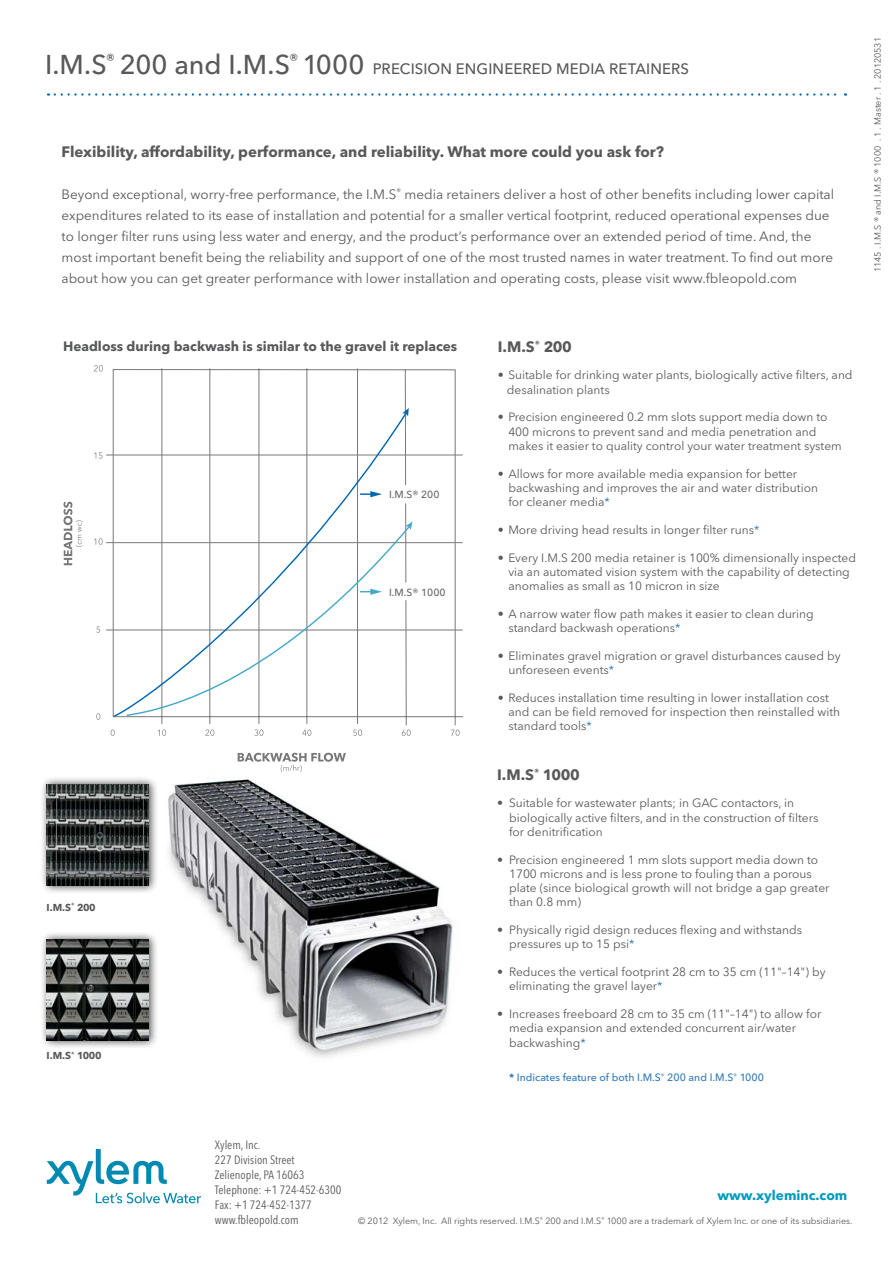
<style>
.page{position:relative;width:893px;height:1263px;background:#fff}
.page>*{position:absolute;margin:0;border:0;box-sizing:border-box;transform-origin:0 0}
.t1{font:700 15px "Avenir Next LT Pro";color:#58595b}
.t2{font:500 15px "Avenir Next LT Pro";letter-spacing:.01em;color:#58595b}
.t3{font:13.5px/21px "Avenir Next LT Pro";color:#58595b}
.t4{font:700 13.5px "Avenir Next LT Pro";color:#58595b}
.t5{font:700 13.5px "Avenir Next LT Pro";color:#009abd}
.t6{font:12px/14.2px "Avenir Next LT Pro";color:#58595b}
.t7{font:condensed 12px/15px "Avenir Next LT Pro";color:#58595b}
.t8{font:500 10.5px "Avenir Next LT Pro";color:#2f7abc}
.t9{font:500 10.35px "Avenir Next LT Pro";color:#666767}
.t10{font:700 10.05px "Avenir Next LT Pro";letter-spacing:-.025em;color:#58595b}
.t11{font:9px "Avenir Next LT Pro";color:#58595b}
.s1{font-size:27px}
.s2{color:#2f7abc}
.s3{font-weight:700}
</style>
<div class="page">
<svg style="left:55px;top:93px;width:791px;height:3px"></svg>
<svg style="left:47px;top:1149px;width:154px;height:54px"></svg>
<img style="left:168px;top:760px;width:285px;height:298px">
<div style="left:40px;top:775px;width:119px;height:119px;background:#000;opacity:.75"></div>
<img style="left:46px;top:784px;width:102px;height:102px">
<div style="left:40px;top:931px;width:119px;height:118px;background:#000;opacity:.75"></div>
<img style="left:46px;top:940px;width:102px;height:100px">
<svg style="left:63px;top:502px;width:20px;height:63px"></svg>
<svg style="left:238px;top:753px;width:108px;height:19px"></svg>
<hr style="left:106px;top:455px;width:357px;height:1px;background:#78787b">
<hr style="left:106px;top:542px;width:357px;height:1px;background:#78787b">
<hr style="left:106px;top:630px;width:357px;height:1px;background:#78787b">
<svg style="left:112px;top:368px;width:351px;height:358px"></svg>
<svg style="left:112px;top:411px;width:296px;height:307px"></svg>
<svg style="left:402px;top:408px;width:7px;height:8px"></svg>
<svg style="left:125px;top:524px;width:287px;height:193px"></svg>
<svg style="left:405px;top:522px;width:7px;height:8px"></svg>
<svg style="left:158px;top:729px;width:8px;height:7px"></svg>
<svg style="left:111px;top:729px;width:4px;height:7px"></svg>
<svg style="left:96px;top:713px;width:4px;height:7px"></svg>
<svg style="left:96px;top:627px;width:4px;height:6px"></svg>
<svg style="left:94px;top:538px;width:9px;height:7px"></svg>
<svg style="left:94px;top:452px;width:9px;height:7px"></svg>
<svg style="left:94px;top:365px;width:9px;height:7px"></svg>
<svg style="left:205px;top:729px;width:9px;height:7px"></svg>
<svg style="left:402px;top:729px;width:9px;height:7px"></svg>
<svg style="left:451px;top:729px;width:9px;height:7px"></svg>
<svg style="left:302px;top:729px;width:9px;height:7px"></svg>
<svg style="left:254px;top:729px;width:9px;height:7px"></svg>
<svg style="left:353px;top:729px;width:9px;height:7px"></svg>
<svg style="left:360px;top:491px;width:22px;height:6px"></svg>
<svg style="left:360px;top:589px;width:22px;height:6px"></svg>
<p class="t2" style="left:45px;top:60px;width:646px"><span class="s1">I.M.S</span><sup>®</sup> <span class="s1">200 and I.M.S</span><sup>®</sup> <span class="s1">1000</span> PRECISION ENGINEERED MEDIA RETAINERS</p>
<p class="t1" style="left:62px;top:142px;width:604px">Flexibility, affordability, performance, and reliability. What more could you ask for?</p>
<p class="t3" style="left:62px;top:184px;width:774px">Beyond exceptional, worry-free performance, the I.M.S<sup>®</sup> media retainers deliver a host of other benefits including lower capital expenditures related to its ease of installation and potential for a smaller vertical footprint, reduced operational expenses due to longer filter runs using less water and energy, and the product’s performance over an extended period of time. And, the most important benefit being the reliability and support of one of the most trusted names in water treatment. To find out more about how you can get greater performance with lower installation and operating costs, please visit www.fbleopold.com</p>
<p class="t11" style="left:872px;top:272px;width:237px;rotate:-90deg">1145 . I.M.S ® and I.M.S ® 1000 . 1 . Master . 1 . 20120531</p>
<p class="t4" style="left:63px;top:338px;width:396px">Headloss during backwash is similar to the gravel it replaces</p>
<p class="t9" style="left:389px;top:489px;width:52px">I.M.S® 200</p>
<p class="t10" style="left:46px;top:901px;width:51px">I.M.S<sup>®</sup> 200</p>
<p class="t10" style="left:46px;top:1050px;width:57px">I.M.S<sup>®</sup> 1000</p>
<p class="t9" style="left:389px;top:586px;width:58px">I.M.S® 1000</p>
<p class="t1" style="left:498px;top:337px;width:76px">I.M.S<sup>®</sup> 200</p>
<p class="t6" style="left:507px;top:368px;width:347px;text-indent:-9px">• Suitable for drinking water plants, biologically active filters, and desalination plants</p>
<p class="t6" style="left:508px;top:410px;width:335px;text-indent:-10px">• Precision engineered 0.2 mm slots support media down to<br>400 microns to prevent sand and media penetration and makes it easier to quality control your water treatment system</p>
<p class="t6" style="left:508px;top:466px;width:311px;text-indent:-10px">• Allows for more available media expansion for better backwashing and improves the air and water distribution for cleaner media<span class="s2">*</span></p>
<p class="t6" style="left:498px;top:523px;width:263px">• More driving head results in longer filter runs<span class="s2">*</span></p>
<p class="t6" style="left:508px;top:550px;width:349px;text-indent:-10px">• Every I.M.S 200 media retainer is 100% dimensionally inspected via an automated vision system with the capability of detecting anomalies as small as 10 micron in size</p>
<p class="t6" style="left:508px;top:607px;width:307px;text-indent:-10px">• A narrow water flow path makes it easier to clean during standard backwash operations<span class="s2">*</span></p>
<p class="t6" style="left:508px;top:649px;width:334px;text-indent:-10px">• Eliminates gravel migration or gravel disturbances caused by unforeseen events<span class="s2">*</span></p>
<p class="t6" style="left:508px;top:691px;width:333px;text-indent:-10px">• Reduces installation time resulting in lower installation cost and can be field removed for inspection then reinstalled with standard tools<span class="s2">*</span></p>
<p class="t1" style="left:497px;top:765px;width:84px">I.M.S<sup>®</sup> 1000</p>
<p class="t6" style="left:509px;top:796px;width:311px;text-indent:-12px">• Suitable for wastewater plants; in GAC contactors, in biologically active filters, and in the construction of filters for denitrification</p>
<p class="t6" style="left:509px;top:852px;width:322px;text-indent:-12px">• Precision engineered 1 mm slots support media down to 1700 microns and is less prone to fouling than a porous plate (since biological growth will not bridge a gap greater than 0.8 mm)</p>
<p class="t6" style="left:509px;top:923px;width:295px;text-indent:-12px">• Physically rigid design reduces flexing and withstands pressures up to 15 psi<span class="s2">*</span></p>
<p class="t6" style="left:509px;top:965px;width:318px;text-indent:-12px">• Reduces the vertical footprint 28 cm to 35 cm (11"–14") by eliminating the gravel layer<span class="s2">*</span></p>
<p class="t6" style="left:509px;top:1007px;width:314px;text-indent:-12px">• Increases freeboard 28 cm to 35 cm (11"–14") to allow for media expansion and extended concurrent air/water backwashing<span class="s2">*</span></p>
<p class="t8" style="left:509px;top:1071px;width:256px"><span class="s3">*</span> Indicates feature of both I.M.S<sup>®</sup> 200 and I.M.S<sup>®</sup> 1000</p>
<p class="t7" style="left:215px;top:1137px;width:128px">Xylem, Inc.<br>227 Division Street<br>Zelienople, PA 16063<br>Telephone: +1 724-452-6300<br>Fax: +1 724-452-1377 www.fbleopold.com</p>
<p class="t5" style="left:717px;top:1187px;width:132px">www.xyleminc.com</p>
<p class="t11" style="left:358px;top:1215px;width:496px">© 2012 Xylem, Inc. All rights reserved. I.M.S<sup>®</sup> 200 and I.M.S<sup>®</sup> 1000 are a trademark of Xylem Inc. or one of its subsidiaries.</p>
</div>
